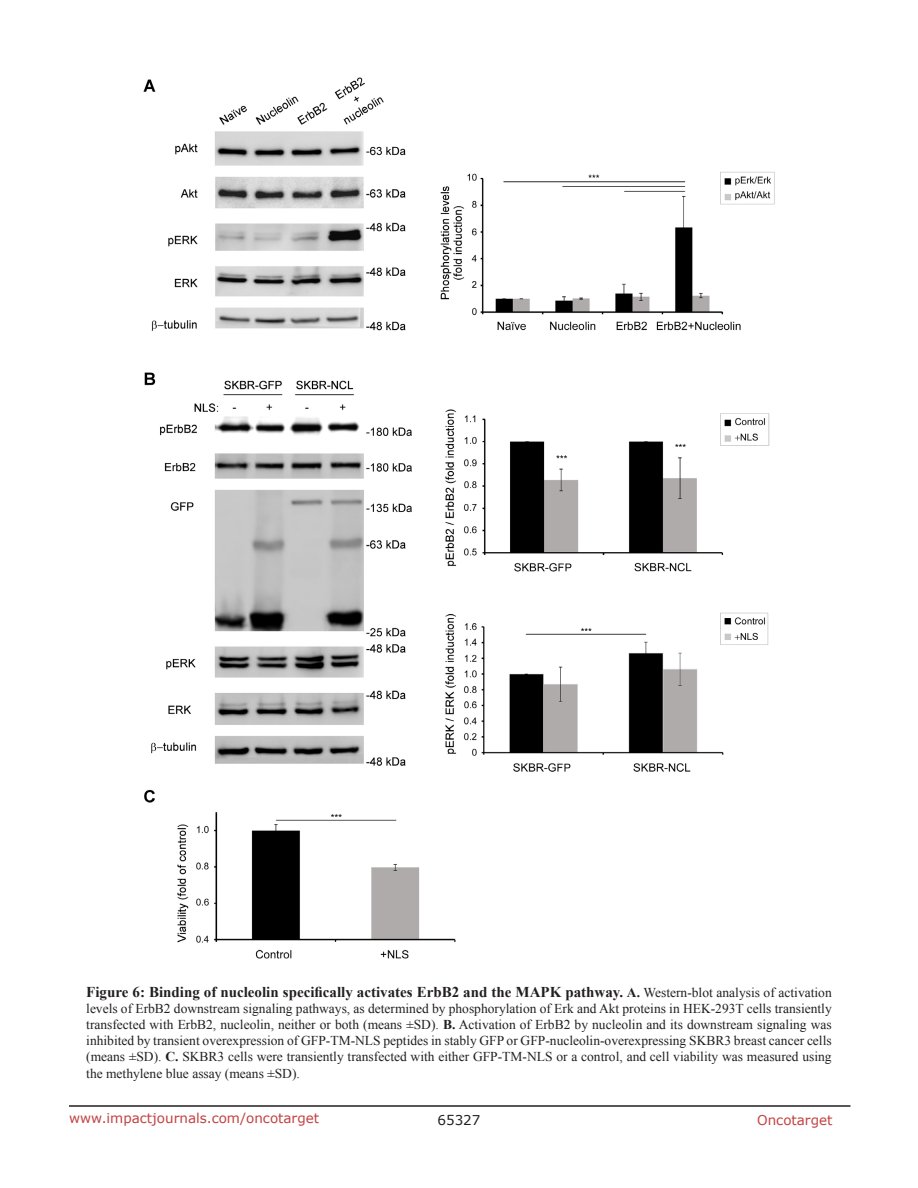
<style>
.page{position:relative;width:918px;height:1188px;background:#fff}
.page>*{position:absolute;margin:0;border:0;box-sizing:border-box;transform-origin:0 0}
.figuretext{font:700 15px "Times New Roman";color:#231f20}
.figuretext-2{font:13.5px/16.2px "Times New Roman";color:#231f20;text-align:justify}
.t1{font:13.5px "Verdana";color:#c24141}
.t2{font:13.5px "Verdana";color:#231f20}
.s1{font-size:13.5px}
.s2{font-weight:400;font-size:13.5px}
.s3{font-weight:700}
</style>
<div class="page">
<hr style="left:69px;top:1105px;width:781px;height:2px;background:#231f20">
<img style="left:143px;top:77px;width:632px;height:882px">
<p class="figuretext" style="left:86px;top:981px;width:747px">Figure 6: Binding of nucleolin specifically activates ErbB2 and the MAPK pathway. <span class="s1">A.</span> <span class="s2">Western-blot analysis of activation</span></p>
<p class="figuretext-2" style="left:86px;top:1000px;width:747px">levels of ErbB2 downstream signaling pathways, as determined by phosphorylation of Erk and Akt proteins in HEK-293T cells transiently transfected with ErbB2, nucleolin, neither or both (means ±SD). <span class="s3">B.</span> Activation of ErbB2 by nucleolin and its downstream signaling was inhibited by transient overexpression of GFP-TM-NLS peptides in stably GFP or GFP-nucleolin-overexpressing SKBR3 breast cancer cells (means ±SD). <span class="s3">C.</span> SKBR3 cells were transiently transfected with either GFP-TM-NLS or a control, and cell viability was measured using the methylene blue assay (means ±SD).</p>
<p class="t1" style="left:69px;top:1109px;width:252px">www.impactjournals.com/oncotarget</p>
<p class="t2" style="left:438px;top:1111px;width:44px">65327</p>
<p class="t1" style="left:757px;top:1111px;width:77px">Oncotarget</p>
</div>
